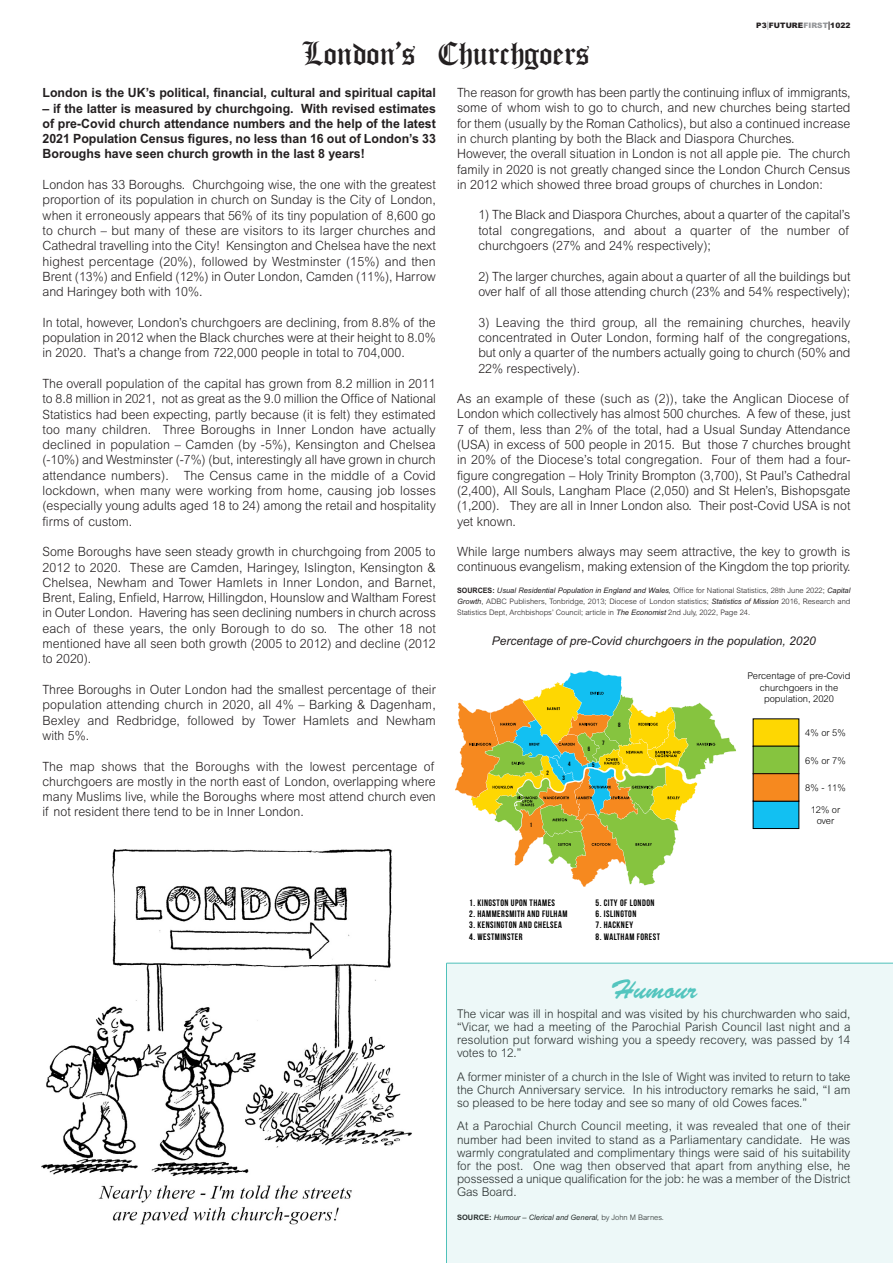
<style>
.page{position:relative;width:893px;height:1263px;background:#fff}
.page>*{position:absolute;margin:0;border:0;box-sizing:border-box;transform-origin:0 0}
.t1{font:36px "Old London Alternate";color:#231f20}
.t2{font:27px "Brush Script";color:#4fc1ba}
.t3{font:300 12.75px/15.3px "Arial";color:#231f20;text-align:justify}
.t4{font:700 12.75px/15.3px "Arial";color:#231f20;text-align:justify}
.t5{font:300 12px/13.2px "Arial";color:#231f20;text-align:justify}
.t6{font:italic 12px "Arial";color:#231f20}
.t7{font:700 9.3px "Bebas Neue";letter-spacing:.05em;color:#000}
.t8{font:300 9.3px/11.2px "Arial";color:#000;text-align:center}
.t9{font:300 7.5px/10.8px "Arial";color:#231f20;text-align:justify}
.t10{font:italic 7.5px "Arial";color:#231f20}
.t11{font:900 7.5px "Arial";letter-spacing:.005em;color:#231f20}
.t12{font:700 6.15px "Bebas Neue";color:#000}
.s1{font-size:9px;color:#a8a9ad}
.s2{color:#939598}
.s3{font-size:9px}
.s4{font-weight:700}
.s5{font-weight:400;font-style:italic}
.s6{font-weight:700;font-style:normal}
.s7{font-weight:300;font-style:normal}
</style>
<div class="page">
<svg style="left:455px;top:670px;width:281px;height:217px"></svg>
<div style="left:753px;top:719px;width:46px;height:27px;background:#fed702"></div>
<div style="left:753px;top:746px;width:46px;height:28px;background:#86c43f"></div>
<div style="left:753px;top:801px;width:46px;height:27px;background:#12c0f2"></div>
<div style="left:753px;top:801px;width:46px;height:28px;border:1px solid #000"></div>
<div style="left:753px;top:774px;width:46px;height:27px;background:#f6891f"></div>
<div style="left:753px;top:773px;width:46px;height:28px;border:1px solid #000"></div>
<div style="left:446px;top:963px;width:447px;height:300px;background:#edf8f8"></div>
<hr style="left:446px;top:963px;width:447px;height:1px;background:#4fc1ba">
<hr style="left:446px;top:963px;width:1px;height:300px;background:#4fc1ba">
<img style="left:42px;top:849px;width:370px;height:376px">
<p class="t1" style="left:303px;top:32px;width:289px">London’s Churchgoers</p>
<p class="t11" style="left:756px;top:22px;width:96px">P3<span class="s1">|</span>FUTURE<span class="s2">FIRST</span><span class="s3">|</span>1022</p>
<p class="t4" style="left:43px;top:86px;width:395px">London is the UK’s political, financial, cultural and spiritual capital</p>
<p class="t4" style="left:43px;top:102px;width:395px">– if the latter is measured by churchgoing. With revised estimates of pre-Covid church attendance numbers and the help of the latest 2021 Population Census figures, no less than 16 out of London’s 33<br>Boroughs have seen church growth in the last 8 years!</p>
<p class="t3" style="left:43px;top:178px;width:395px">London has 33 Boroughs. Churchgoing wise, the one with the greatest proportion of its population in church on Sunday is the City of London, when it erroneously appears that 56% of its tiny population of 8,600 go to church – but many of these are visitors to its larger churches and Cathedral travelling into the City! Kensington and Chelsea have the next highest percentage (20%), followed by Westminster (15%) and then Brent (13%) and Enfield (12%) in Outer London, Camden (11%), Harrow and Haringey both with 10%.</p>
<p class="t3" style="left:43px;top:316px;width:395px">In total, however, London’s churchgoers are declining, from 8.8% of the population in 2012 when the Black churches were at their height to 8.0% in 2020. That’s a change from 722,000 people in total to 704,000.</p>
<p class="t3" style="left:43px;top:377px;width:395px">The overall population of the capital has grown from 8.2 million in 2011 to 8.8 million in 2021, not as great as the 9.0 million the Office of National Statistics had been expecting, partly because (it is felt) they estimated too many children. Three Boroughs in Inner London have actually declined in population – Camden (by -5%), Kensington and Chelsea (-10%) and Westminster (-7%) (but, interestingly all have grown in church attendance numbers). The Census came in the middle of a Covid lockdown, when many were working from home, causing job losses (especially young adults aged 18 to 24) among the retail and hospitality firms of custom.</p>
<p class="t3" style="left:43px;top:545px;width:395px">Some Boroughs have seen steady growth in churchgoing from 2005 to 2012 to 2020. These are Camden, Haringey, Islington, Kensington &amp; Chelsea, Newham and Tower Hamlets in Inner London, and Barnet, Brent, Ealing, Enfield, Harrow, Hillingdon, Hounslow and Waltham Forest in Outer London. Havering has seen declining numbers in church across each of these years, the only Borough to do so. The other 18 not mentioned have all seen both growth (2005 to 2012) and decline (2012 to 2020).</p>
<p class="t3" style="left:43px;top:683px;width:395px">Three Boroughs in Outer London had the smallest percentage of their population attending church in 2020, all 4% – Barking &amp; Dagenham, Bexley and Redbridge, followed by Tower Hamlets and Newham with 5%.</p>
<p class="t3" style="left:43px;top:760px;width:395px">The map shows that the Boroughs with the lowest percentage of churchgoers are mostly in the north east of London, overlapping where many Muslims live, while the Boroughs where most attend church even if not resident there tend to be in Inner London.</p>
<p class="t3" style="left:457px;top:86px;width:395px">The reason for growth has been partly the continuing influx of immigrants, some of whom wish to go to church, and new churches being started for them (usually by the Roman Catholics), but also a continued increase in church planting by both the Black and Diaspora Churches.</p>
<p class="t3" style="left:457px;top:147px;width:395px">However, the overall situation in London is not all apple pie. The church family in 2020 is not greatly changed since the London Church Census in 2012 which showed three broad groups of churches in London:</p>
<p class="t3" style="left:478px;top:209px;width:374px">1) The Black and Diaspora Churches, about a quarter of the capital’s total congregations, and about a quarter of the number of churchgoers (27% and 24% respectively);</p>
<p class="t3" style="left:478px;top:270px;width:374px">2) The larger churches, again about a quarter of all the buildings but</p>
<p class="t3" style="left:478px;top:285px;width:373px">over half of all those attending church (23% and 54% respectively);</p>
<p class="t3" style="left:478px;top:316px;width:374px">3) Leaving the third group, all the remaining churches, heavily concentrated in Outer London, forming half of the congregations, but only a quarter of the numbers actually going to church (50% and 22% respectively).</p>
<p class="t3" style="left:457px;top:392px;width:395px">As an example of these (such as (2)), take the Anglican Diocese of London which collectively has almost 500 churches. A few of these, just 7 of them, less than 2% of the total, had a Usual Sunday Attendance (USA) in excess of 500 people in 2015. But those 7 churches brought in 20% of the Diocese’s total congregation. Four of them had a four&shy;figure congregation – Holy Trinity Brompton (3,700), St Paul’s Cathedral (2,400), All Souls, Langham Place (2,050) and St Helen’s, Bishopsgate (1,200). They are all in Inner London also. Their post-Covid USA is not yet known.</p>
<p class="t3" style="left:457px;top:545px;width:395px">While large numbers always may seem attractive, the key to growth is continuous evangelism, making extension of the Kingdom the top priority.</p>
<p class="t9" style="left:457px;top:586px;width:395px"><span class="s4">SOURCES:</span> <span class="s5">Usual Residential Population in England and Wales,</span> Office for National Statistics, 28th June 2022; <span class="s5">Capital Growth</span>, ADBC Publishers, Tonbridge, 2013; Diocese of London statistics; <span class="s5">Statistics of Mission</span> 2016, Research and Statistics Dept, Archbishops’ Council; article in <span class="s5">The Economist</span> 2nd July, 2022, Page 24.</p>
<p class="t6" style="left:492px;top:637px;width:326px">Percentage of pre-Covid churchgoers in the population, 2020</p>
<p class="t12" style="left:547px;top:769px;width:4px">2</p>
<p class="t12" style="left:568px;top:760px;width:4px">4</p>
<p class="t12" style="left:562px;top:774px;width:4px">3</p>
<p class="t12" style="left:530px;top:821px;width:4px">1</p>
<p class="t12" style="left:588px;top:745px;width:4px">6</p>
<p class="t12" style="left:592px;top:761px;width:4px">5</p>
<p class="t12" style="left:602px;top:739px;width:4px">7</p>
<p class="t12" style="left:618px;top:721px;width:4px">8</p>
<p class="t8" style="left:747px;top:671px;width:105px">Percentage of pre-Covid churchgoers in the population, 2020</p>
<p class="t8" style="left:805px;top:728px;width:42px">4% or 5%</p>
<p class="t8" style="left:805px;top:756px;width:42px">6% or 7%</p>
<p class="t8" style="left:805px;top:783px;width:42px">8% - 11%</p>
<p class="t8" style="left:811px;top:805px;width:31px">12% or over</p>
<p class="t7" style="left:469px;top:897px;width:87px">1. KINGSTON UPON THAMES</p>
<p class="t7" style="left:469px;top:908px;width:100px">2. HAMMERSMITH AND FULHAM</p>
<p class="t7" style="left:469px;top:920px;width:94px">3. KENSINGTON AND CHELSEA</p>
<p class="t7" style="left:469px;top:931px;width:55px">4. WESTMINSTER</p>
<p class="t7" style="left:596px;top:897px;width:60px">5. CITY OF LONDON</p>
<p class="t7" style="left:596px;top:908px;width:42px">6. ISLINGTON</p>
<p class="t7" style="left:596px;top:920px;width:39px">7. HACKNEY</p>
<p class="t7" style="left:596px;top:931px;width:66px">8. WALTHAM FOREST</p>
<p class="t2" style="left:610px;top:982px;width:88px">Humour</p>
<p class="t5" style="left:457px;top:1008px;width:395px">The vicar was ill in hospital and was visited by his churchwarden who said, “Vicar, we had a meeting of the Parochial Parish Council last night and a resolution put forward wishing you a speedy recovery, was passed by 14 votes to 12.”</p>
<p class="t5" style="left:457px;top:1071px;width:395px">A former minister of a church in the Isle of Wight was invited to return to take the Church Anniversary service. In his introductory remarks he said, “I am so pleased to be here today and see so many of old Cowes faces.”</p>
<p class="t5" style="left:457px;top:1121px;width:395px">At a Parochial Church Council meeting, it was revealed that one of their number had been invited to stand as a Parliamentary candidate. He was warmly congratulated and complimentary things were said of his suitability for the post. One wag then observed that apart from anything else, he possessed a unique qualification for the job: he was a member of the District Gas Board.</p>
<p class="t10" style="left:457px;top:1214px;width:208px"><span class="s6">SOURCE:</span> Humour – Clerical and General, <span class="s7">by John M Barnes.</span></p>
</div>
